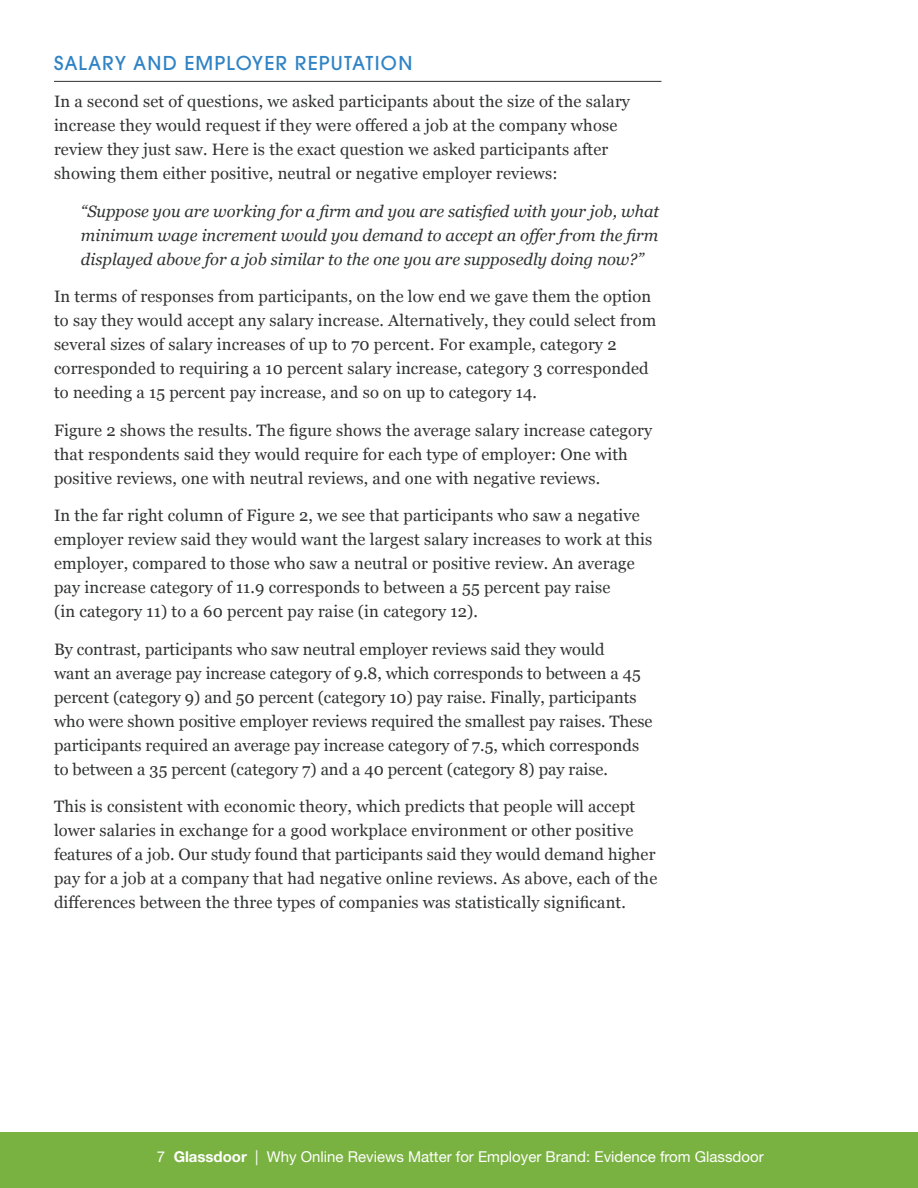
<style>
.page{position:relative;width:918px;height:1188px;background:#fff}
.page>*{position:absolute;margin:0;border:0;box-sizing:border-box;transform-origin:0 0}
.t1{font:500 21px "Avalon";letter-spacing:.06em;color:#3083c5}
.t2{font:16.5px/24px "Georgia";letter-spacing:.01em;color:#313232}
.t3{font:italic 16.5px/24px "Georgia";color:#313232;text-align:justify}
.t4{font:15px "Helvetica Neue LT Std";color:#fff}
.s1{font-weight:700}
</style>
<div class="page">
<div style="left:0;top:1132px;width:918px;height:56px;background:#7ab241"></div>
<hr style="left:54px;top:81px;width:608px;height:1px;background:#313232">
<p class="t1" style="left:54px;top:51px;width:360px">SALARY AND EMPLOYER REPUTATION</p>
<p class="t2" style="left:54px;top:89px;width:578px">In a second set of questions, we asked participants about the size of the salary increase they would request if they were offered a job at the company whose review they just saw. Here is the exact question we asked participants after showing them either positive, neutral or negative employer reviews:</p>
<p class="t3" style="left:81px;top:198px;width:580px">“Suppose you are working for a firm and you are satisfied with your job, what minimum wage increment would you demand to accept an offer from the firm displayed above for a job similar to the one you are supposedly doing now?”</p>
<p class="t2" style="left:54px;top:284px;width:604px">In terms of responses from participants, on the low end we gave them the option to say they would accept any salary increase. Alternatively, they could select from several sizes of salary increases of up to 70 percent. For example, category 2 corresponded to requiring a 10 percent salary increase, category 3 corresponded to needing a 15 percent pay increase, and so on up to category 14.</p>
<p class="t2" style="left:54px;top:417px;width:600px">Figure 2 shows the results. The figure shows the average salary increase category that respondents said they would require for each type of employer: One with positive reviews, one with neutral reviews, and one with negative reviews.</p>
<p class="t2" style="left:54px;top:503px;width:600px">In the far right column of Figure 2, we see that participants who saw a negative employer review said they would want the largest salary increases to work at this employer, compared to those who saw a neutral or positive review. An average pay increase category of 11.9 corresponds to between a 55 percent pay raise<br>(in category 11) to a 60 percent pay raise (in category 12).</p>
<p class="t2" style="left:54px;top:637px;width:600px">By contrast, participants who saw neutral employer reviews said they would<br>want an average pay increase category of 9.8, which corresponds to between a 45 percent (category 9) and 50 percent (category 10) pay raise. Finally, participants who were shown positive employer reviews required the smallest pay raises. These participants required an average pay increase category of 7.5, which corresponds to between a 35 percent (category 7) and a 40 percent (category 8) pay raise.</p>
<p class="t2" style="left:54px;top:794px;width:605px">This is consistent with economic theory, which predicts that people will accept lower salaries in exchange for a good workplace environment or other positive features of a job. Our study found that participants said they would demand higher pay for a job at a company that had negative online reviews. As above, each of the differences between the three types of companies was statistically significant.</p>
<p class="t4" style="left:157px;top:1148px;width:608px">7 <span class="s1">Glassdoor</span> | Why Online Reviews Matter for Employer Brand: Evidence from Glassdoor</p>
</div>
